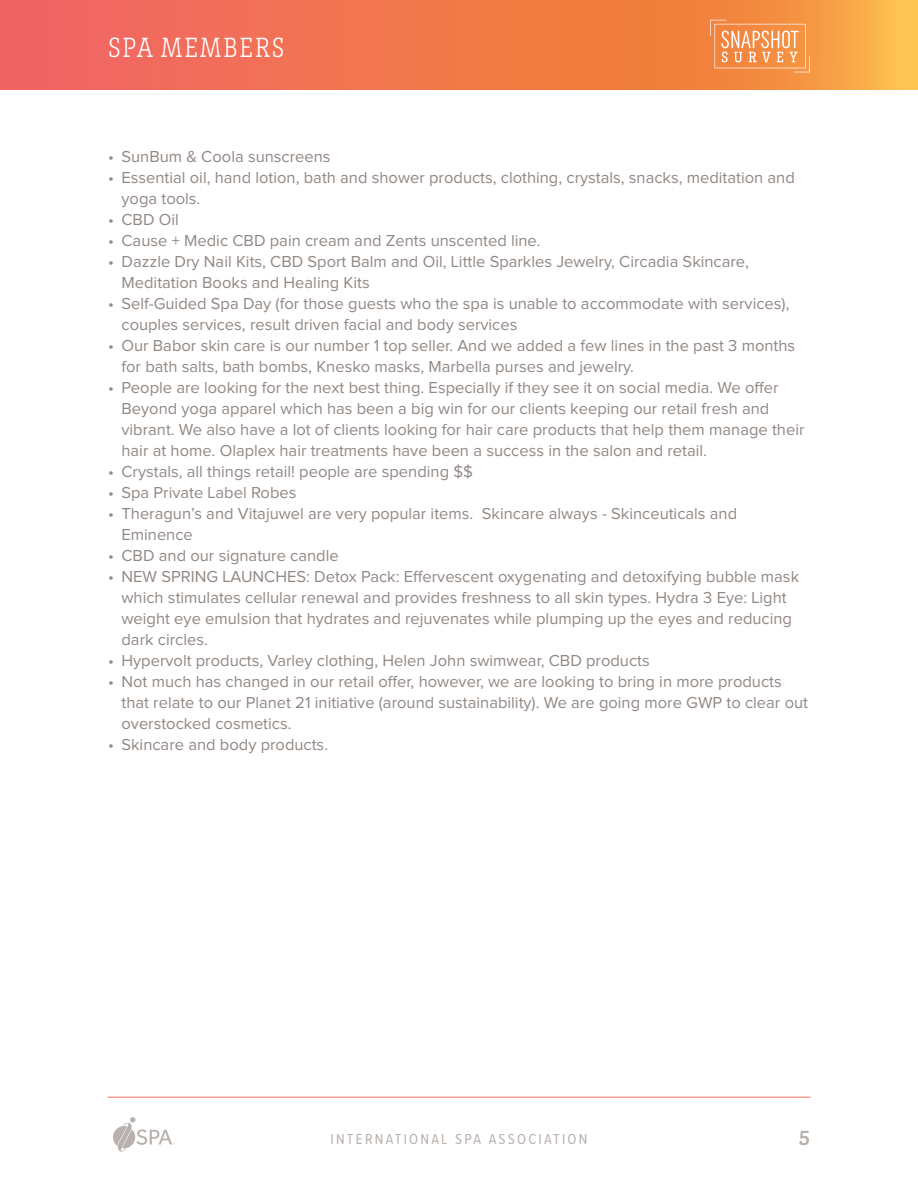
<style>
.page{position:relative;width:918px;height:1188px;background:#fff}
.page>*{position:absolute;margin:0;border:0;box-sizing:border-box;transform-origin:0 0}
.t1{font:300 condensed 28.5px "Brix Slab";letter-spacing:.065em;color:#fff}
.t2{font:700 21px "Brix Slab";color:#b8b1ad}
.t3{font:16.5px/21px "Proxima Nova";color:#928884}
.t4{font:15px "Proxima Soft Cond";letter-spacing:.15em;color:#b8b1ad}
</style>
<div class="page">
<svg style="left:113px;top:1117px;width:62px;height:35px"></svg>
<svg style="left:0;top:0;width:918px;height:90px;background:#f27c4d"></svg>
<svg style="left:710px;top:20px;width:100px;height:52px;background:#f59d5f"></svg>
<hr style="left:108px;top:1096px;width:702px;height:2px;background:#f7a096">
<h1 class="t1" style="left:108px;top:29px;width:178px">SPA MEMBERS</h1>
<p class="t3" style="left:108px;top:146px;width:224px">• SunBum &amp; Coola sunscreens</p>
<p class="t3" style="left:122px;top:167px;width:675px;text-indent:-14px">• Essential oil, hand lotion, bath and shower products, clothing, crystals, snacks, meditation and yoga tools.</p>
<p class="t3" style="left:108px;top:209px;width:72px">• CBD Oil</p>
<p class="t3" style="left:108px;top:230px;width:434px">• Cause + Medic CBD pain cream and Zents unscented line.</p>
<p class="t3" style="left:122px;top:251px;width:629px;text-indent:-14px">• Dazzle Dry Nail Kits, CBD Sport Balm and Oil, Little Sparkles Jewelry, Circadia Skincare,<br>Meditation Books and Healing Kits</p>
<p class="t3" style="left:122px;top:293px;width:669px;text-indent:-14px">• Self-Guided Spa Day (for those guests who the spa is unable to accommodate with services), couples services, result driven facial and body services</p>
<p class="t3" style="left:122px;top:335px;width:675px;text-indent:-14px">• Our Babor skin care is our number 1 top seller. And we added a few lines in the past 3 months for bath salts, bath bombs, Knesko masks, Marbella purses and jewelry.</p>
<p class="t3" style="left:122px;top:377px;width:685px;text-indent:-14px">• People are looking for the next best thing. Especially if they see it on social media. We offer Beyond yoga apparel which has been a big win for our clients keeping our retail fresh and vibrant. We also have a lot of clients looking for hair care products that help them manage their hair at home. Olaplex hair treatments have been a success in the salon and retail.</p>
<p class="t3" style="left:108px;top:461px;width:367px">• Crystals, all things retail! people are spending $$</p>
<p class="t3" style="left:108px;top:482px;width:190px">• Spa Private Label Robes</p>
<p class="t3" style="left:122px;top:503px;width:617px;text-indent:-14px">• Theragun’s and Vitajuwel are very popular items. Skincare always - Skinceuticals and<br>Eminence</p>
<p class="t3" style="left:108px;top:545px;width:232px">• CBD and our signature candle</p>
<p class="t3" style="left:122px;top:566px;width:679px;text-indent:-14px">• NEW SPRING LAUNCHES: Detox Pack: Effervescent oxygenating and detoxifying bubble mask which stimulates cellular renewal and provides freshness to all skin types. Hydra 3 Eye: Light weight eye emulsion that hydrates and rejuvenates while plumping up the eyes and reducing dark circles.</p>
<p class="t3" style="left:108px;top:650px;width:543px">• Hypervolt products, Varley clothing, Helen John swimwear, CBD products</p>
<p class="t3" style="left:122px;top:671px;width:688px;text-indent:-14px">• Not much has changed in our retail offer, however, we are looking to bring in more products that relate to our Planet 21 initiative (around sustainability). We are going more GWP to clear out overstocked cosmetics.</p>
<p class="t3" style="left:108px;top:734px;width:222px">• Skincare and body products.</p>
<p class="t4" style="left:331px;top:1128px;width:258px">INTERNATIONAL SPA ASSOCIATION</p>
<p class="t2" style="left:799px;top:1124px;width:13px">5</p>
</div>
